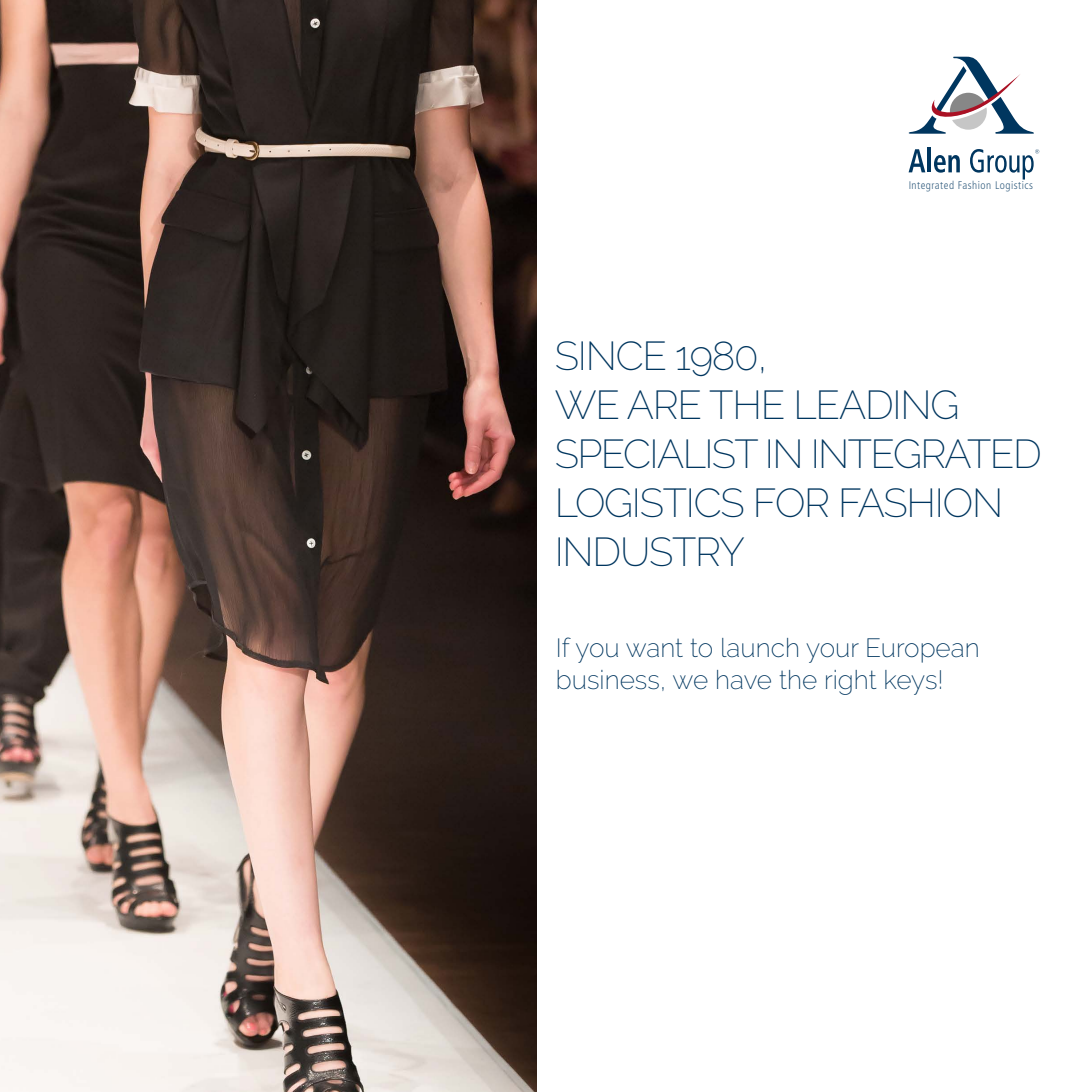
<style>
.page{position:relative;width:1092px;height:1092px;background:#fff}
.page>*{position:absolute;margin:0;border:0;box-sizing:border-box;transform-origin:0 0}
.t1{font:200 40.25px/49px "Raleway";letter-spacing:-.03em;color:#00365f}
.t2{font:200 26.25px/31.5px "Raleway";color:#00365f}
.t3{font:300 condensed 11.03px "Frutiger";letter-spacing:.045em;color:#00365f}
</style>
<div class="page">
<img style="left:0;top:0;width:536px;height:1091px">
<svg style="left:908px;top:149px;width:17px;height:23px"></svg>
<hr style="left:927px;top:147px;width:3px;height:25px;background:#00365f">
<svg style="left:934px;top:155px;width:25px;height:18px"></svg>
<svg style="left:970px;top:149px;width:69px;height:30px"></svg>
<svg style="left:908px;top:57px;width:125px;height:77px"></svg>
<p class="t3" style="left:908px;top:178px;width:126px">Integrated Fashion Logistics</p>
<p class="t1" style="left:554px;top:331px;width:488px">SINCE 1980,<br>WE ARE THE LEADING<br>SPECIALIST IN INTEGRATED<br>LOGISTICS FOR FASHION<br>INDUSTRY</p>
<p class="t2" style="left:556px;top:632px;width:425px">If you want to launch your European business, we have the right keys!</p>
</div>
